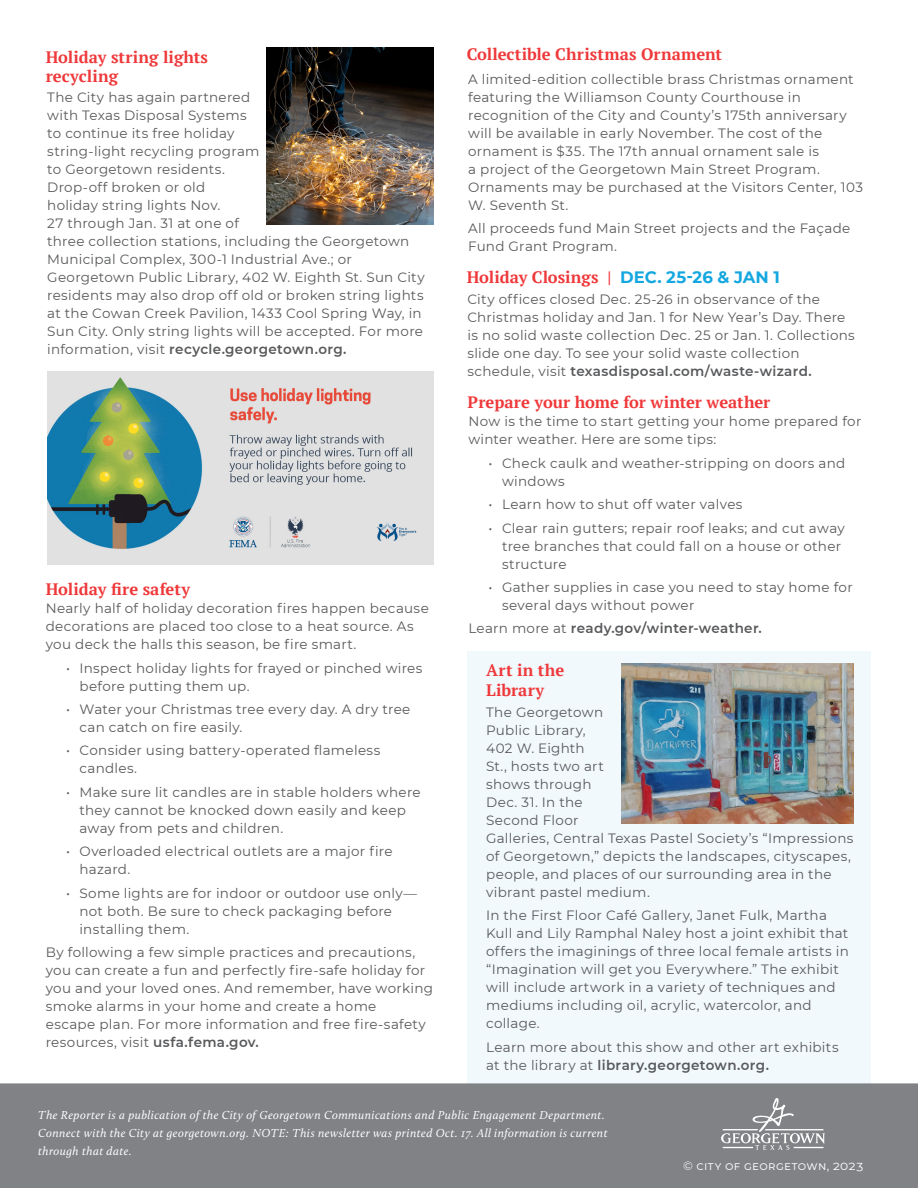
<style>
.page{position:relative;width:918px;height:1188px;background:#fff}
.page>*{position:absolute;margin:0;border:0;box-sizing:border-box;transform-origin:0 0}
.Blue_Headers{font:700 16.5px/19.5px "PT Serif";letter-spacing:.005em;color:#ef383a}
.Body_Copy{font:13.5px/18px "Montserrat";letter-spacing:.02em;color:#58595b}
.Body_Copy-2{font:600 13.5px "Montserrat";letter-spacing:.025em;color:#58595b}
.t1{font:italic 12px/18px "Calluna";letter-spacing:.035em;color:#fff}
.t2{font:12px "Montserrat";letter-spacing:.08em;color:#fff}
.s1{font-weight:600}
.s2{font-family:"Montserrat";color:#15a7e0}
.s3{font-weight:400}
</style>
<div class="page">
<div style="left:468px;top:651px;width:403px;height:432px;background:#f1f9fd"></div>
<div style="left:0;top:1083px;width:918px;height:105px;background:#818286"></div>
<svg style="left:721px;top:1098px;width:104px;height:52px"></svg>
<img style="left:267px;top:47px;width:166px;height:177px">
<img style="left:622px;top:663px;width:231px;height:161px">
<img style="left:47px;top:371px;width:386px;height:193px">
<p class="Blue_Headers" style="left:46px;top:47px;width:164px">Holiday string lights</p>
<p class="Blue_Headers" style="left:467px;top:44px;width:257px">Collectible Christmas Ornament</p>
<p class="Blue_Headers" style="left:46px;top:66px;width:74px">recycling</p>
<p class="Body_Copy" style="left:468px;top:69px;width:396px">A limited-edition collectible brass Christmas ornament featuring the Williamson County Courthouse in recognition of the City and County’s 175th anniversary will be available in early November. The cost of the ornament is $35. The 17th annual ornament sale is<br>a project of the Georgetown Main Street Program.<br>Ornaments may be purchased at the Visitors Center, 103<br>W. Seventh St.</p>
<p class="Body_Copy" style="left:468px;top:219px;width:384px">All proceeds fund Main Street projects and the Façade<br>Fund Grant Program.</p>
<p class="Body_Copy" style="left:47px;top:87px;width:379px">The City has again partnered<br>with Texas Disposal Systems<br>to continue its free holiday<br>string-light recycling program<br>to Georgetown residents.<br>Drop-off broken or old<br>holiday string lights Nov.<br>27 through Jan. 31 at one of<br>three collection stations, including the Georgetown Municipal Complex, 300-1 Industrial Ave.; or Georgetown Public Library, 402 W. Eighth St. Sun City residents may also drop off old or broken string lights at the Cowan Creek Pavilion, 1433 Cool Spring Way, in Sun City. Only string lights will be accepted. For more information, visit <span class="s1">recycle.georgetown.org.</span></p>
<p class="Blue_Headers" style="left:467px;top:267px;width:315px">Holiday Closings | <span class="s2">DEC. 25-26 &amp; JAN 1</span></p>
<p class="Body_Copy" style="left:467px;top:290px;width:389px">City offices closed Dec. 25-26 in observance of the Christmas holiday and Jan. 1 for New Year’s Day. There is no solid waste collection Dec. 25 or Jan. 1. Collections slide one day. To see your solid waste collection schedule, visit <span class="s1">texasdisposal.com/waste-wizard.</span></p>
<p class="Blue_Headers" style="left:46px;top:579px;width:146px">Holiday fire safety</p>
<p class="Body_Copy" style="left:46px;top:599px;width:385px">Nearly half of holiday decoration fires happen because decorations are placed too close to a heat source. As you deck the halls this season, be fire smart.</p>
<p class="Body_Copy" style="left:80px;top:658px;width:344px;text-indent:-14px">• Inspect holiday lights for frayed or pinched wires before putting them up.</p>
<p class="Body_Copy" style="left:80px;top:700px;width:332px;text-indent:-14px">• Water your Christmas tree every day. A dry tree can catch on fire easily.</p>
<p class="Body_Copy" style="left:80px;top:741px;width:302px;text-indent:-14px">• Consider using battery-operated flameless candles.</p>
<p class="Body_Copy" style="left:80px;top:783px;width:343px;text-indent:-14px">• Make sure lit candles are in stable holders where they cannot be knocked down easily and keep away from pets and children.</p>
<p class="Body_Copy" style="left:80px;top:842px;width:314px;text-indent:-14px">• Overloaded electrical outlets are a major fire hazard.</p>
<p class="Body_Copy" style="left:80px;top:883px;width:339px;text-indent:-14px">• Some lights are for indoor or outdoor use only— not both. Be sure to check packaging before installing them.</p>
<p class="Body_Copy" style="left:46px;top:943px;width:389px">By following a few simple practices and precautions, you can create a fun and perfectly fire-safe holiday for you and your loved ones. And remember, have working smoke alarms in your home and create a home<br>escape plan. For more information and free fire-safety resources, visit <span class="s1">usfa.fema.gov.</span></p>
<p class="Blue_Headers" style="left:468px;top:392px;width:304px">Prepare your home for winter weather</p>
<p class="Body_Copy" style="left:468px;top:412px;width:395px">Now is the time to start getting your home prepared for winter weather. Here are some tips:</p>
<p class="Body_Copy" style="left:502px;top:454px;width:345px;text-indent:-14px">• Check caulk and weather-stripping on doors and windows</p>
<p class="Body_Copy" style="left:489px;top:495px;width:255px">• Learn how to shut off water valves</p>
<p class="Body_Copy" style="left:502px;top:518px;width:344px;text-indent:-14px">• Clear rain gutters; repair roof leaks; and cut away tree branches that could fall on a house or other structure</p>
<p class="Body_Copy" style="left:502px;top:578px;width:352px;text-indent:-14px">• Gather supplies in case you need to stay home for several days without power</p>
<p class="Body_Copy-2" style="left:468px;top:619px;width:295px"><span class="s3">Learn more at</span> ready.gov/winter-weather.</p>
<p class="Blue_Headers" style="left:486px;top:660px;width:80px">Art in the<br>Library</p>
<p class="Body_Copy" style="left:486px;top:703px;width:369px">The Georgetown<br>Public Library,<br>402 W. Eighth<br>St., hosts two art<br>shows through<br>Dec. 31. In the<br>Second Floor<br>Galleries, Central Texas Pastel Society’s “Impressions of Georgetown,” depicts the landscapes, cityscapes, people, and places of our surrounding area in the vibrant pastel medium.</p>
<p class="Body_Copy" style="left:486px;top:906px;width:364px">In the First Floor Café Gallery, Janet Fulk, Martha Kull and Lily Ramphal Naley host a joint exhibit that offers the imaginings of three local female artists in “Imagination will get you Everywhere.” The exhibit will include artwork in a variety of techniques and mediums including oil, acrylic, watercolor, and collage.</p>
<p class="Body_Copy" style="left:486px;top:1037px;width:354px">Learn more about this show and other art exhibits at the library at <span class="s1">library.georgetown.org.</span></p>
<p class="t1" style="left:38px;top:1105px;width:568px">The Reporter is a publication of the City of Georgetown Communications and Public Engagement Department.</p>
<p class="t1" style="left:38px;top:1123px;width:571px">Connect with the City at georgetown.org. NOTE: This newsletter was printed Oct. 17. All information is current through that date.</p>
<p class="t2" style="left:683px;top:1157px;width:182px">© city of georgetown, 2023</p>
</div>
